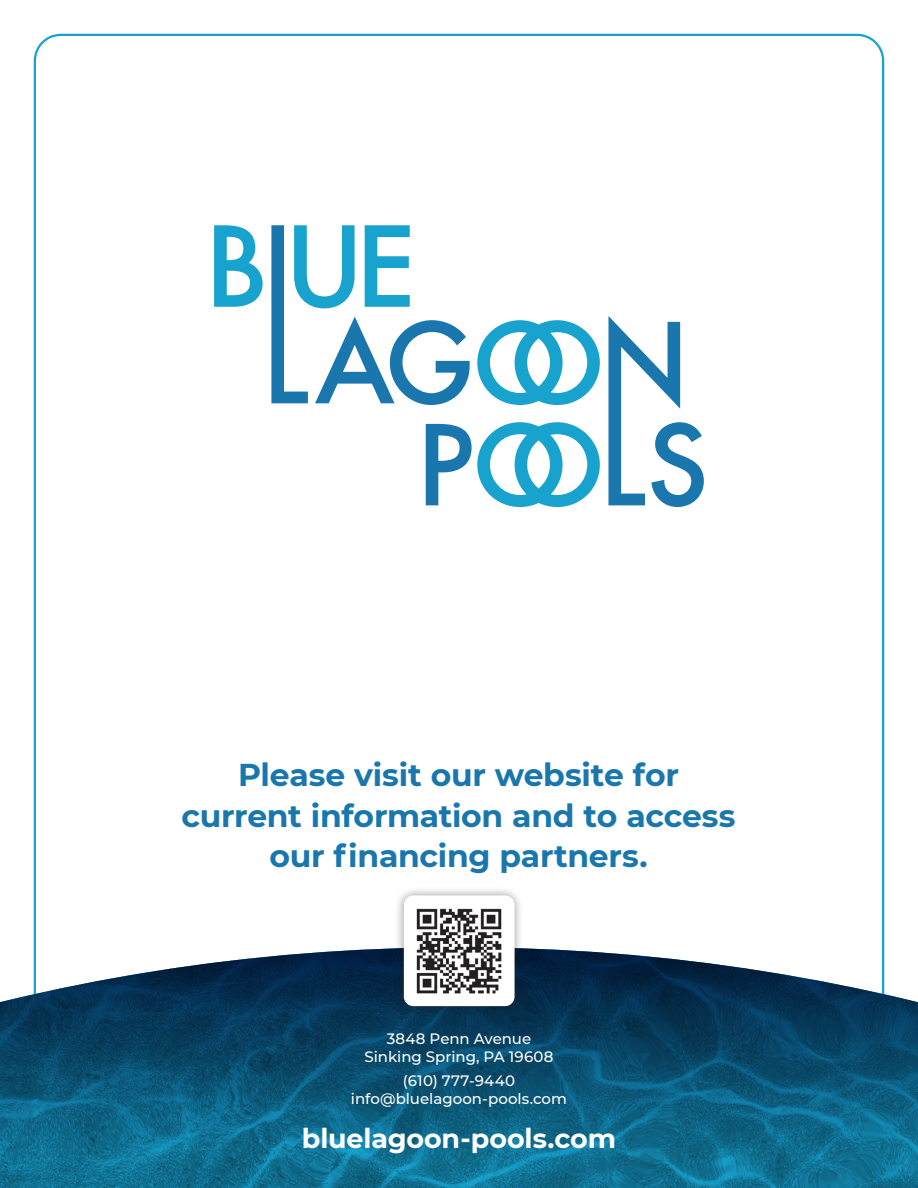
<style>
.page{position:relative;width:918px;height:1188px;background:#fff}
.page>*{position:absolute;margin:0;border:0;box-sizing:border-box;transform-origin:0 0}
.t1{font:700 31.5px/40.5px "Montserrat";letter-spacing:-.01em;color:#1a77ad;text-align:center}
.t2{font:700 27px "Montserrat";letter-spacing:-.005em;color:#fff}
.t3{font:500 15px/18px "Montserrat";color:#fff;text-align:center}
</style>
<div class="page">
<svg style="left:0;top:947px;width:918px;height:241px;background:#1e607f"></svg>
<svg style="left:214px;top:225px;width:49px;height:82px"></svg>
<svg style="left:271px;top:225px;width:199px;height:180px"></svg>
<svg style="left:477px;top:320px;width:123px;height:85px"></svg>
<svg style="left:426px;top:422px;width:174px;height:85px"></svg>
<svg style="left:608px;top:316px;width:96px;height:191px"></svg>
<div style="left:394px;top:886px;width:130px;height:130px;background:#231f20;opacity:.42"></div>
<div style="left:404px;top:895px;width:111px;height:111px;background:#fff;border-radius:9px"></div>
<img style="left:416px;top:908px;width:86px;height:86px">
<p class="t1" style="left:182px;top:753px;width:555px">Please visit our website for current information and to access our financing partners.</p>
<p class="t3" style="left:365px;top:1029px;width:190px">3848 Penn Avenue<br>Sinking Spring, PA 19608</p>
<p class="t3" style="left:351px;top:1071px;width:218px">(610) 777-9440 info@bluelagoon-pools.com</p>
<p class="t2" style="left:302px;top:1118px;width:316px">bluelagoon-pools.com</p>
</div>
